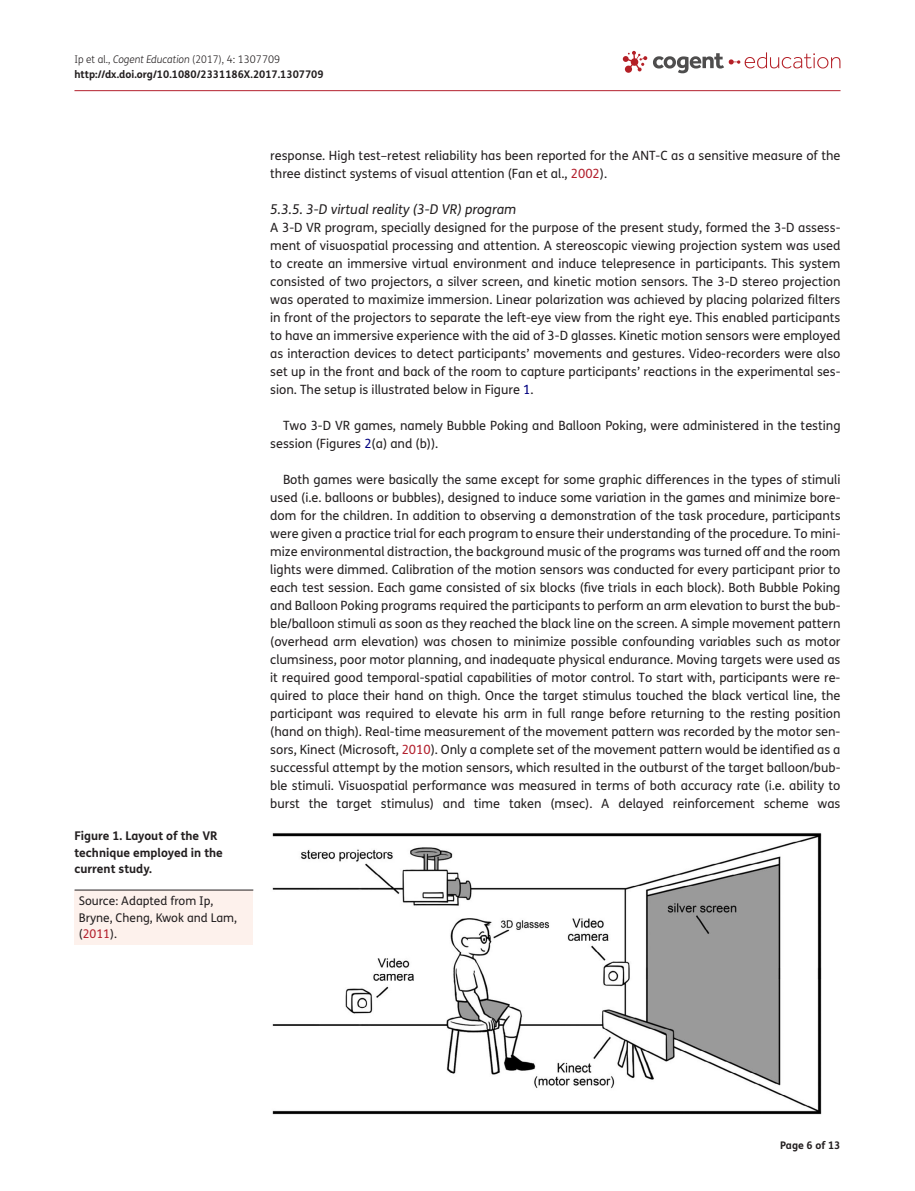
<style>
.page{position:relative;width:915px;height:1191px;background:#fff}
.page>*{position:absolute;margin:0;border:0;box-sizing:border-box;transform-origin:0 0}
.t1{font:italic 13.5px "FS Me Pro";color:#231f20}
.t2{font:12.75px/18px "FS Me Pro";color:#231f20}
.t3{font:700 12px/16.5px "FS Me Pro";color:#231f20}
.t4{font:12px/16.5px "FS Me Pro";color:#231f20}
.t5{font:700 10.5px/15px "FS Me Pro";color:#231f20}
.s1{font-weight:300}
.s2{font-weight:300;font-style:italic}
.s3{color:#b3202d}
.s4{color:#000080}
</style>
<div class="page">
<hr style="left:74px;top:90px;width:766px;height:1px;background:#b3202d">
<svg style="left:622px;top:51px;width:218px;height:22px"></svg>
<img style="left:272px;top:833px;width:550px;height:282px">
<div style="left:75px;top:890px;width:178px;height:54px;background:#fdf1ec"></div>
<hr style="left:75px;top:889px;width:178px;height:1px;background:#231f20">
<p class="t5" style="left:74px;top:51px;width:251px"><span class="s1">Ip et al.,</span> <span class="s2">Cogent Education</span> <span class="s1">(2017), 4: 1307709 </span>http://dx.doi.org/10.1080/2331186X.2017.1307709</p>
<p class="t3" style="left:74px;top:827px;width:150px">Figure 1. Layout of the VR technique employed in the current study.</p>
<p class="t4" style="left:79px;top:892px;width:160px">Source: Adapted from Ip,<br>Bryne, Cheng, Kwok and Lam, (<span class="s3">2011</span>).</p>
<p class="t2" style="left:270px;top:146px;width:571px">response. High test–retest reliability has been reported for the ANT-C as a sensitive measure of the three distinct systems of visual attention (Fan et al., <span class="s3">2002</span>).</p>
<p class="t1" style="left:270px;top:200px;width:247px">5.3.5. 3-D virtual reality (3-D VR) program</p>
<p class="t2" style="left:270px;top:218px;width:571px;text-align:justify">A 3-D VR program, specially designed for the purpose of the present study, formed the 3-D assess&shy;ment of visuospatial processing and attention. A stereoscopic viewing projection system was used to create an immersive virtual environment and induce telepresence in participants. This system consisted of two projectors, a silver screen, and kinetic motion sensors. The 3-D stereo projection was operated to maximize immersion. Linear polarization was achieved by placing polarized filters in front of the projectors to separate the left-eye view from the right eye. This enabled participants to have an immersive experience with the aid of 3-D glasses. Kinetic motion sensors were employed as interaction devices to detect participants’ movements and gestures. Video-recorders were also set up in the front and back of the room to capture participants’ reactions in the experimental ses&shy;sion. The setup is illustrated below in Figure <span class="s4">1</span>.</p>
<p class="t2" style="left:270px;top:416px;width:571px;text-indent:13px">Two 3-D VR games, namely Bubble Poking and Balloon Poking, were administered in the testing session (Figures <span class="s4">2</span>(a) and (b)).</p>
<p class="t2" style="left:270px;top:470px;width:571px;text-align:justify;text-indent:13px">Both games were basically the same except for some graphic differences in the types of stimuli used (i.e. balloons or bubbles), designed to induce some variation in the games and minimize bore&shy;dom for the children. In addition to observing a demonstration of the task procedure, participants were given a practice trial for each program to ensure their understanding of the procedure. To mini&shy;mize environmental distraction, the background music of the programs was turned off and the room lights were dimmed. Calibration of the motion sensors was conducted for every participant prior to each test session. Each game consisted of six blocks (five trials in each block). Both Bubble Poking and Balloon Poking programs required the participants to perform an arm elevation to burst the bub&shy;ble/balloon stimuli as soon as they reached the black line on the screen. A simple movement pattern (overhead arm elevation) was chosen to minimize possible confounding variables such as motor clumsiness, poor motor planning, and inadequate physical endurance. Moving targets were used as it required good temporal-spatial capabilities of motor control. To start with, participants were re&shy;quired to place their hand on thigh. Once the target stimulus touched the black vertical line, the participant was required to elevate his arm in full range before returning to the resting position (hand on thigh). Real-time measurement of the movement pattern was recorded by the motor sen&shy;sors, Kinect (Microsoft, <span class="s3">2010</span>). Only a complete set of the movement pattern would be identified as a successful attempt by the motion sensors, which resulted in the outburst of the target balloon/bub&shy;ble stimuli. Visuospatial performance was measured in terms of both accuracy rate (i.e. ability to burst the target stimulus) and time taken (msec). A delayed reinforcement scheme was</p>
<p class="t5" style="left:780px;top:1137px;width:62px">Page 6 of 13</p>
</div>
